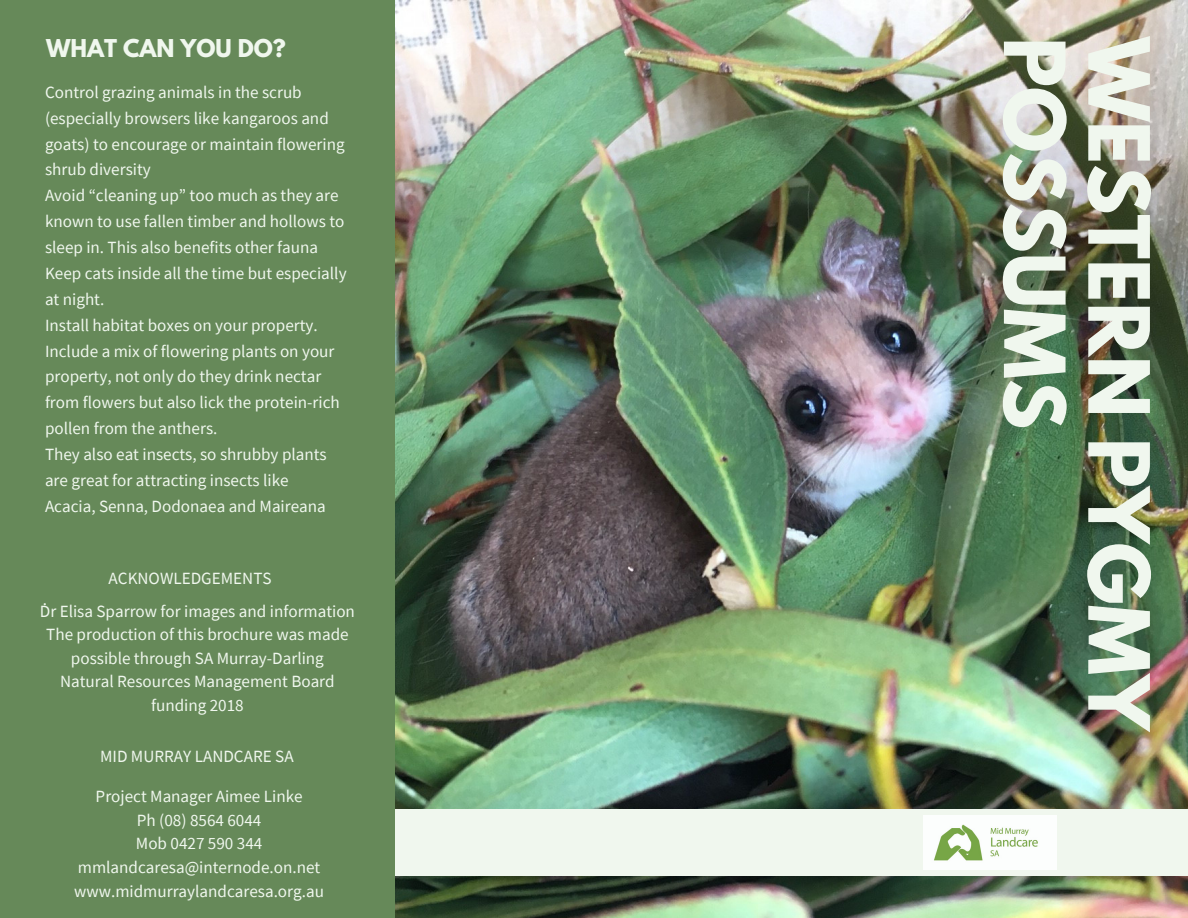
<style>
.page{position:relative;width:1188px;height:918px;background:#fff}
.page>*{position:absolute;margin:0;border:0;box-sizing:border-box;transform-origin:0 0}
.t1{font:700 74.7px/84.3px "League Spartan";color:#f0f7ee}
.t2{font:700 21.75px "League Spartan";color:#f0f7ee}
.t3{font:17.1px/25.8px "Source Sans Pro";color:#f0f7ee;text-align:center}
</style>
<div class="page">
<img style="left:395px;top:0;width:793px;height:918px">
<div style="left:387px;top:809px;width:801px;height:66px;background:#f0f7ee"></div>
<div style="left:0;top:0;width:395px;height:918px;background:#668959"></div>
<img style="left:924px;top:816px;width:132px;height:54px">
<p class="t2" style="left:46px;top:37px;width:241px">WHAT CAN YOU DO?</p>
<p class="t3" style="left:45px;top:79px;width:303px;text-align:left">Control grazing animals in the scrub (especially browsers like kangaroos and goats) to encourage or maintain flowering shrub diversity<br>Avoid “cleaning up” too much as they are known to use fallen timber and hollows to sleep in. This also benefits other fauna Keep cats inside all the time but especially at night.<br>Install habitat boxes on your property.<br>Include a mix of flowering plants on your property, not only do they drink nectar from flowers but also lick the protein-rich pollen from the anthers.<br>They also eat insects, so shrubby plants are great for attracting insects like<br>Acacia, Senna, Dodonaea and Maireana</p>
<p class="t3" style="left:109px;top:565px;width:165px">ACKNOWLEDGEMENTS</p>
<p class="t3" style="left:43px;top:586px;width:6px">.</p>
<p class="t3" style="left:40px;top:599px;width:317px;line-height:23.7px">Dr Elisa Sparrow for images and information The production of this brochure was made possible through SA Murray-Darling<br>Natural Resources Management Board funding 2018</p>
<p class="t3" style="left:100px;top:743px;width:195px">MID MURRAY LANDCARE SA</p>
<p class="t3" style="left:74px;top:784px;width:251px;line-height:23.7px">Project Manager Aimee Linke<br>Ph (08) 8564 6044<br>Mob 0427 590 344 mmlandcaresa@internode.on.net www.midmurraylandcaresa.org.au</p>
<h1 class="t1" style="left:1151px;top:37px;width:699px;rotate:90deg">WESTERN PYGMY<br>POSSUMS</h1>
</div>
